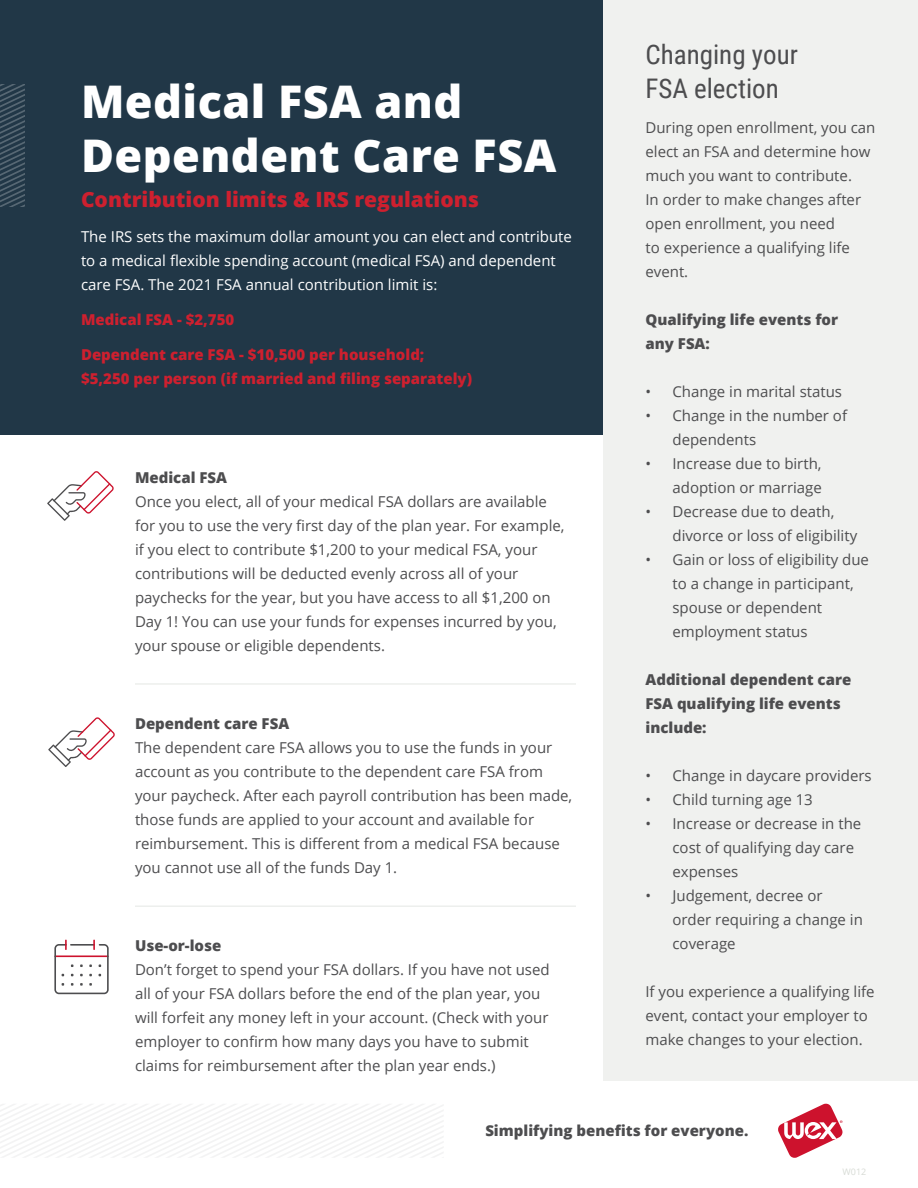
<style>
.page{position:relative;width:918px;height:1188px;background:#fff}
.page>*{position:absolute;margin:0;border:0;box-sizing:border-box;transform-origin:0 0}
.t1{font:800 45px/54px "Open Sans";letter-spacing:.01em;color:#fff}
.t2{font:27px/34.8px "Roboto Condensed";color:#4d4d4f}
.t3{font:800 21px "Open Sans";color:#ce202f}
.t4{font:15px/24px "Open Sans";color:#4d4d4f}
.t5{font:15px/24px "Open Sans";color:#fff}
.t6{font:800 15px/24px "Open Sans";color:#4d4d4f}
.t7{font:800 15px/24px "Open Sans";color:#ce202f}
.t8{font:9px "Open Sans";color:#d7dbd5}
</style>
<div class="page">
<div style="left:0;top:0;width:918px;height:434px;background:#213747"></div>
<svg style="left:0;top:84px;width:25px;height:123px"></svg>
<hr style="left:135px;top:683px;width:441px;height:2px;background:#b6c0b5">
<hr style="left:135px;top:905px;width:441px;height:2px;background:#b6c0b5">
<svg style="left:47px;top:471px;width:67px;height:50px"></svg>
<svg style="left:48px;top:717px;width:67px;height:50px"></svg>
<svg style="left:54px;top:940px;width:55px;height:54px"></svg>
<svg style="left:778px;top:1104px;width:65px;height:54px"></svg>
<svg style="left:0;top:1104px;width:443px;height:53px"></svg>
<div style="left:603px;top:0;width:315px;height:1081px;background:#f0f1ef"></div>
<h1 class="t1" style="left:81px;top:73px;width:477px">Medical FSA and<br>Dependent Care FSA</h1>
<h3 class="t3" style="left:81px;top:184px;width:400px">Contribution limits &amp; IRS regulations</h3>
<p class="t5" style="left:81px;top:224px;width:492px">The IRS sets the maximum dollar amount you can elect and contribute to a medical flexible spending account (medical FSA) and dependent care FSA. The 2021 FSA annual contribution limit is:</p>
<p class="t7" style="left:81px;top:307px;width:155px">Medical FSA - $2,750</p>
<p class="t7" style="left:81px;top:341px;width:393px">Dependent care FSA - $10,500 per household; $5,250 per person (if married and filing separately)</p>
<p class="t6" style="left:135px;top:464px;width:94px">Medical FSA</p>
<p class="t4" style="left:135px;top:489px;width:431px">Once you elect, all of your medical FSA dollars are available for you to use the very first day of the plan year. For example, if you elect to contribute $1,200 to your medical FSA, your contributions will be deducted evenly across all of your paychecks for the year, but you have access to all $1,200 on Day 1! You can use your funds for expenses incurred by you, your spouse or eligible dependents.</p>
<p class="t6" style="left:135px;top:711px;width:156px">Dependent care FSA</p>
<p class="t4" style="left:135px;top:735px;width:439px">The dependent care FSA allows you to use the funds in your account as you contribute to the dependent care FSA from your paycheck. After each payroll contribution has been made, those funds are applied to your account and available for reimbursement. This is different from a medical FSA because you cannot use all of the funds Day 1.</p>
<p class="t6" style="left:135px;top:933px;width:88px">Use-or-lose</p>
<p class="t4" style="left:135px;top:957px;width:416px">Don’t forget to spend your FSA dollars. If you have not used all of your FSA dollars before the end of the plan year, you will forfeit any money left in your account. (Check with your employer to confirm how many days you have to submit claims for reimbursement after the plan year ends.)</p>
<h2 class="t2" style="left:645px;top:36px;width:154px">Changing your<br>FSA election</h2>
<p class="t4" style="left:645px;top:115px;width:232px">During open enrollment, you can elect an FSA and determine how much you want to contribute.<br>In order to make changes after open enrollment, you need<br>to experience a qualifying life event.</p>
<p class="t6" style="left:645px;top:307px;width:194px">Qualifying life events for any FSA:</p>
<p class="t4" style="left:645px;top:379px;width:198px">• Change in marital status</p>
<p class="t4" style="left:672px;top:403px;width:176px;text-indent:-27px">• Change in the number of dependents</p>
<p class="t4" style="left:645px;top:451px;width:178px;text-align:right">• Increase due to birth, adoption or marriage</p>
<p class="t4" style="left:672px;top:499px;width:186px;text-indent:-27px">• Decrease due to death, divorce or loss of eligibility</p>
<p class="t4" style="left:672px;top:547px;width:198px;text-indent:-27px">• Gain or loss of eligibility due to a change in participant, spouse or dependent employment status</p>
<p class="t6" style="left:645px;top:667px;width:207px">Additional dependent care<br>FSA qualifying life events include:</p>
<p class="t4" style="left:645px;top:763px;width:228px">• Change in daycare providers</p>
<p class="t4" style="left:645px;top:787px;width:169px">• Child turning age 13</p>
<p class="t4" style="left:672px;top:811px;width:190px;text-indent:-27px">• Increase or decrease in the cost of qualifying day care expenses</p>
<p class="t4" style="left:672px;top:883px;width:192px;text-indent:-27px">• Judgement, decree or order requiring a change in coverage</p>
<p class="t4" style="left:645px;top:979px;width:231px">If you experience a qualifying life event, contact your employer to make changes to your election.</p>
<p class="t6" style="left:485px;top:1118px;width:265px">Simplifying benefits for everyone.</p>
<p class="t8" style="left:843px;top:1165px;width:25px">W012</p>
</div>
